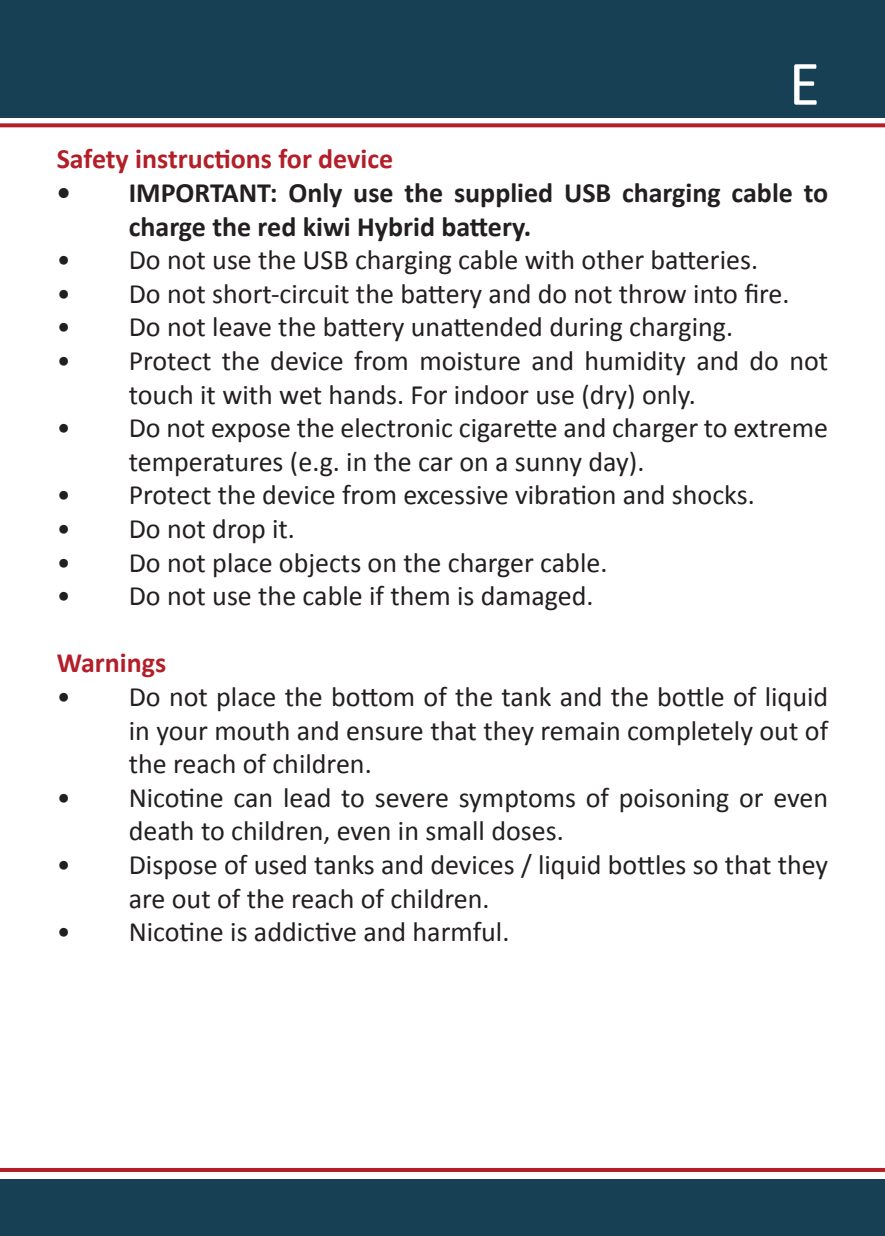
<style>
.page{position:relative;width:885px;height:1236px;background:#fff}
.page>*{position:absolute;margin:0;border:0;box-sizing:border-box;transform-origin:0 0}
.t1{font:64px "Calibri";color:#fff}
.t2{font:28px/33.6px "Calibri";color:#231f20}
.t3{font:700 28px/33.6px "Calibri";color:#231f20}
.t4{font:700 28px "Calibri";color:#b31f29}
</style>
<div class="page">
<div style="left:0;top:0;width:884px;height:118px;background:#184055"></div>
<svg style="left:0;top:123px;width:884px;height:4px;background:#b9323b"></svg>
<div style="left:0;top:1180px;width:884px;height:56px;background:#184055"></div>
<hr style="left:0;top:1168px;width:884px;height:4px;background:#b31f29">
<h1 class="t1" style="left:788px;top:43px;width:33px">E</h1>
<p class="t4" style="left:57px;top:141px;width:338px">Safety instructions for device</p>
<p class="t3" style="left:129px;top:176px;width:701px;text-indent:-72px">• IMPORTANT: Only use the supplied USB charging cable to charge the red kiwi Hybrid battery.</p>
<p class="t2" style="left:57px;top:243px;width:702px">• Do not use the USB charging cable with other batteries.</p>
<p class="t2" style="left:57px;top:277px;width:734px">• Do not short-circuit the battery and do not throw into fire.</p>
<p class="t2" style="left:57px;top:310px;width:678px">• Do not leave the battery unattended during charging.</p>
<p class="t2" style="left:129px;top:344px;width:700px;text-indent:-72px">• Protect the device from moisture and humidity and do not touch it with wet hands. For indoor use (dry) only.</p>
<p class="t2" style="left:129px;top:411px;width:701px;text-indent:-72px">• Do not expose the electronic cigarette and charger to extreme temperatures (e.g. in the car on a sunny day).</p>
<p class="t2" style="left:57px;top:478px;width:699px">• Protect the device from excessive vibration and shocks.</p>
<p class="t2" style="left:57px;top:512px;width:240px">• Do not drop it.</p>
<p class="t2" style="left:57px;top:546px;width:552px">• Do not place objects on the charger cable.</p>
<p class="t2" style="left:57px;top:579px;width:538px">• Do not use the cable if them is damaged.</p>
<p class="t4" style="left:57px;top:645px;width:111px">Warnings</p>
<p class="t2" style="left:129px;top:680px;width:700px;text-align:justify;text-indent:-72px">• Do not place the bottom of the tank and the bottle of liquid in your mouth and ensure that they remain completely out of the reach of children.</p>
<p class="t2" style="left:129px;top:781px;width:701px;text-indent:-72px">• Nicotine can lead to severe symptoms of poisoning or even death to children, even in small doses.</p>
<p class="t2" style="left:129px;top:848px;width:701px;text-indent:-72px">• Dispose of used tanks and devices / liquid bottles so that they are out of the reach of children.</p>
<p class="t2" style="left:57px;top:915px;width:454px">• Nicotine is addictive and harmful.</p>
</div>
